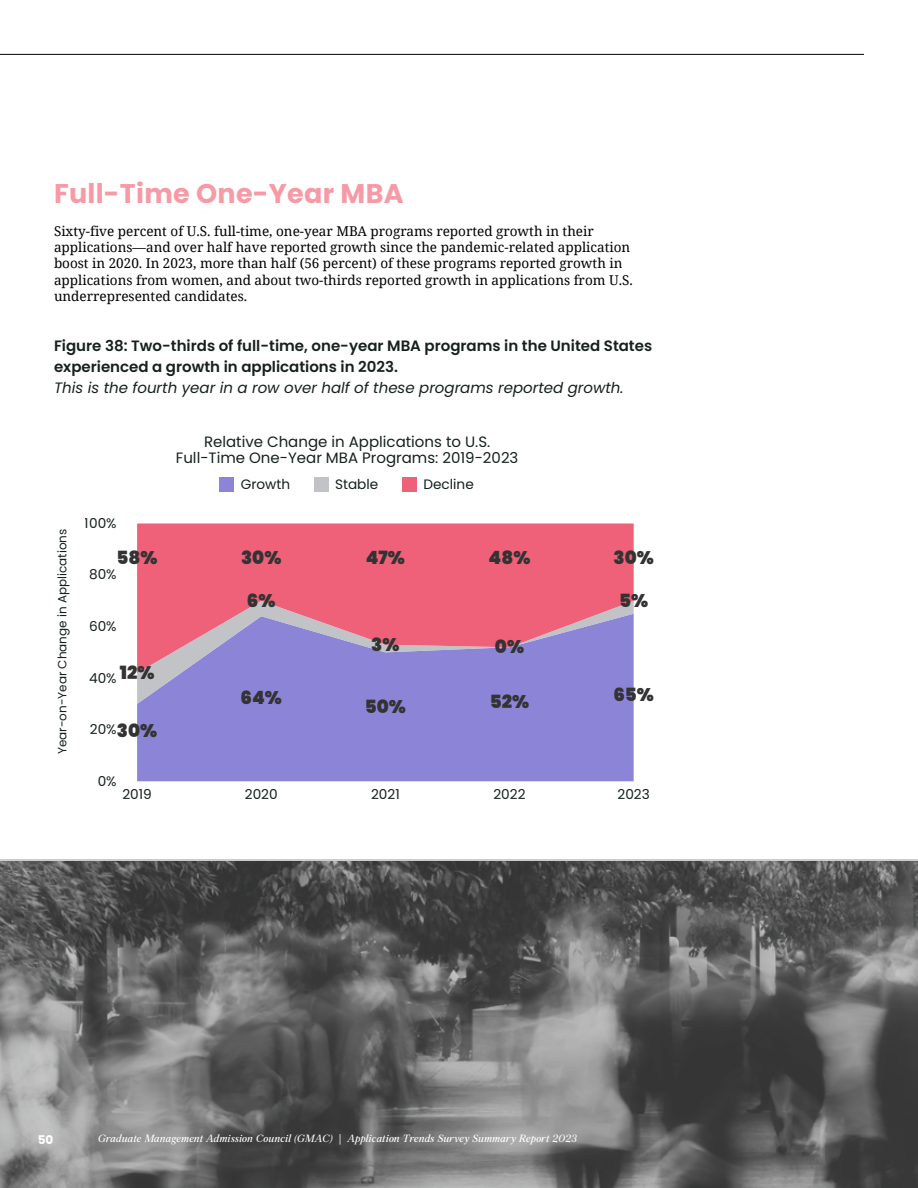
<style>
.page{position:relative;width:918px;height:1188px;background:#fff}
.page>*{position:absolute;margin:0;border:0;box-sizing:border-box;transform-origin:0 0}
.t1{font:700 27px "Poppins";letter-spacing:.01em;color:#f69ba5}
.t2{font:900 18.15px "Poppins";color:#333}
.t3{font:600 15px/21px "Poppins";color:#16211f}
.t4{font:15px/16.5px "Poppins";color:#16211f;text-align:center}
.t5{font:italic 15px "Poppins";color:#16211f}
.t6{font:13.65px "Poppins";color:#15201e}
.t7{font:13.5px/16.5px "Noto Serif";color:#000}
.t8{font:12px "Poppins";color:#16211f}
.t9{font:700 12px "Poppins";color:#fff}
.t10{font:italic 10.5px "Archive Pro";color:#fff}
.s1{font-family:"Minion Pro";font-style:normal}
</style>
<div class="page">
<div style="left:137px;top:704px;width:497px;height:77px;background:#8b84d7"></div>
<div style="left:137px;top:673px;width:497px;height:31px;background:#8b84d7"></div>
<svg style="left:137px;top:523px;width:497px;height:150px;background:#d76e91"></svg>
<div style="left:220px;top:478px;width:14px;height:14px;background:#8b84d7"></div>
<div style="left:314px;top:478px;width:14px;height:14px;background:#c2c3c6"></div>
<div style="left:402px;top:478px;width:15px;height:14px;background:#ef6079"></div>
<svg style="left:0;top:860px;width:918px;height:328px;background:#636364"></svg>
<hr style="left:0;top:54px;width:864px;height:1px;background:#000">
<h1 class="t1" style="left:54px;top:177px;width:351px">Full-Time One-Year MBA</h1>
<p class="t7" style="left:54px;top:222px;width:580px">Sixty-five percent of U.S. full-time, one-year MBA programs reported growth in their applications—and over half have reported growth since the pandemic-related application boost in 2020. In 2023, more than half (56 percent) of these programs reported growth in applications from women, and about two-thirds reported growth in applications from U.S. underrepresented candidates.</p>
<p class="t3" style="left:54px;top:335px;width:600px">Figure 38: Two-thirds of full-time, one-year MBA programs in the United States experienced a growth in applications in 2023.</p>
<p class="t5" style="left:54px;top:379px;width:571px">This is the fourth year in a row over half of these programs reported growth.</p>
<p class="t4" style="left:176px;top:434px;width:344px">Relative Change in Applications to U.S.<br>Full-Time One-Year MBA Programs: 2019-2023</p>
<p class="t8" style="left:55px;top:754px;width:227px;rotate:-90deg">Year-on-Year Change in Applications</p>
<p class="t6" style="left:85px;top:515px;width:33px">100%</p>
<p class="t6" style="left:241px;top:476px;width:51px">Growth</p>
<p class="t6" style="left:335px;top:476px;width:45px">Stable</p>
<p class="t6" style="left:424px;top:476px;width:52px">Decline</p>
<h2 class="t2" style="left:117px;top:547px;width:43px">58%</h2>
<h2 class="t2" style="left:241px;top:547px;width:42px">30%</h2>
<h2 class="t2" style="left:366px;top:547px;width:41px">47%</h2>
<h2 class="t2" style="left:489px;top:547px;width:43px">48%</h2>
<h2 class="t2" style="left:614px;top:547px;width:42px">30%</h2>
<p class="t6" style="left:89px;top:567px;width:29px">80%</p>
<p class="t6" style="left:89px;top:618px;width:29px">60%</p>
<h2 class="t2" style="left:120px;top:662px;width:36px">12%</h2>
<p class="t6" style="left:89px;top:670px;width:29px">40%</p>
<h2 class="t2" style="left:117px;top:720px;width:42px">30%</h2>
<p class="t6" style="left:90px;top:721px;width:28px">20%</p>
<p class="t6" style="left:98px;top:773px;width:20px">0%</p>
<h2 class="t2" style="left:247px;top:590px;width:30px">6%</h2>
<h2 class="t2" style="left:241px;top:687px;width:43px">64%</h2>
<h2 class="t2" style="left:371px;top:634px;width:30px">3%</h2>
<h2 class="t2" style="left:495px;top:636px;width:31px">0%</h2>
<h2 class="t2" style="left:619px;top:590px;width:31px">5%</h2>
<h2 class="t2" style="left:365px;top:696px;width:43px">50%</h2>
<h2 class="t2" style="left:490px;top:691px;width:41px">52%</h2>
<h2 class="t2" style="left:613px;top:685px;width:42px">65%</h2>
<p class="t6" style="left:122px;top:786px;width:31px">2019</p>
<p class="t6" style="left:245px;top:786px;width:34px">2020</p>
<p class="t6" style="left:371px;top:786px;width:30px">2021</p>
<p class="t6" style="left:493px;top:786px;width:34px">2022</p>
<p class="t6" style="left:618px;top:786px;width:34px">2023</p>
<p class="t9" style="left:38px;top:1132px;width:17px">50</p>
<p class="t10" style="left:98px;top:1131px;width:480px">Graduate Management Admission Council (GMAC) <span class="s1">|</span> Application Trends Survey Summary Report 2023</p>
</div>
